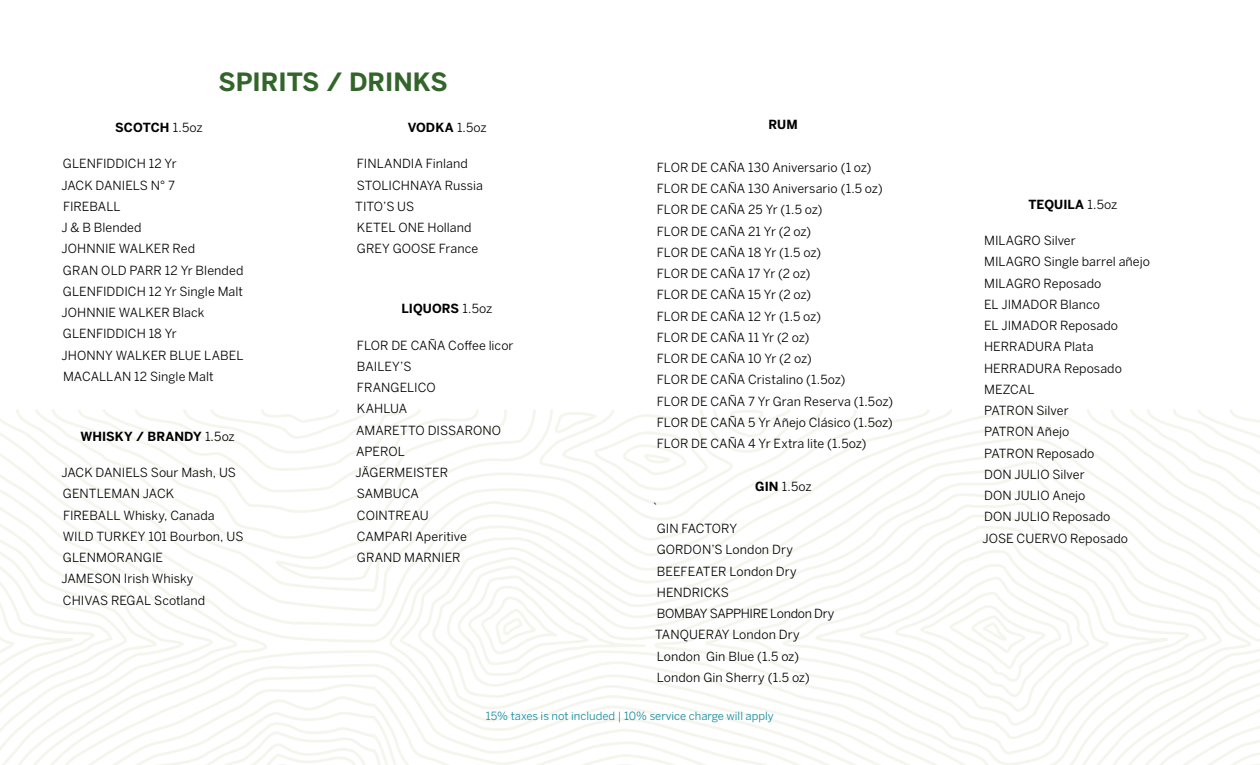
<style>
.page{position:relative;width:1260px;height:765px;background:#fff}
.page>*{position:absolute;margin:0;border:0;box-sizing:border-box;transform-origin:0 0}
.t1{font:700 25px "Benton Sans";color:#33652b}
.t2{font:12.5px/21.2px "Benton Sans";letter-spacing:.005em;color:#000}
.t3{font:700 12.5px "Benton Sans";color:#000}
.t4{font:11.25px "Benton Sans";color:#128b9e}
.s1{font-weight:400}
.s2{font-weight:700}
</style>
<div class="page">
<svg style="left:0;top:410px;width:1260px;height:355px"></svg>
<h1 class="t1" style="left:218px;top:67px;width:231px">SPIRITS / DRINKS</h1>
<p class="t3" style="left:115px;top:120px;width:89px">SCOTCH <span class="s1">1.5oz</span></p>
<p class="t2" style="left:61px;top:153px;width:183px">GLENFIDDICH 12 Yr<br>JACK DANIELS N° 7<br>FIREBALL<br>J &amp; B Blended<br>JOHNNIE WALKER Red<br>GRAN OLD PARR 12 Yr Blended<br>GLENFIDDICH 12 Yr Single Malt<br>JOHNNIE WALKER Black<br>GLENFIDDICH 18 Yr<br>JHONNY WALKER BLUE LABEL<br>MACALLAN 12 Single Malt</p>
<p class="t3" style="left:81px;top:429px;width:156px">WHISKY / BRANDY <span class="s1">1.5oz</span></p>
<p class="t2" style="left:61px;top:462px;width:184px">JACK DANIELS Sour Mash, US<br>GENTLEMAN JACK<br>FIREBALL Whisky, Canada<br>WILD TURKEY 101 Bourbon, US<br>GLENMORANGIE<br>JAMESON Irish Whisky<br>CHIVAS REGAL Scotland</p>
<p class="t3" style="left:408px;top:120px;width:81px">VODKA <span class="s1">1.5oz</span></p>
<p class="t2" style="left:355px;top:153px;width:129px">FINLANDIA Finland<br>STOLICHNAYA Russia<br>TITO’S US<br>KETEL ONE Holland<br>GREY GOOSE France</p>
<p class="t3" style="left:402px;top:301px;width:92px">LIQUORS <span class="s1">1.5oz</span></p>
<p class="t2" style="left:355px;top:334px;width:160px">FLOR DE CAÑA Coffee licor<br>BAILEY’S<br>FRANGELICO<br>KAHLUA<br>AMARETTO DISSARONO<br>APEROL<br>JÄGERMEISTER<br>SAMBUCA<br>COINTREAU<br>CAMPARI Aperitive<br>GRAND MARNIER</p>
<p class="t3" style="left:768px;top:117px;width:31px">RUM</p>
<p class="t2" style="left:657px;top:156px;width:238px">FLOR DE CAÑA 130 Aniversario (1 oz)<br>FLOR DE CAÑA 130 Aniversario (1.5 oz)<br>FLOR DE CAÑA 25 Yr (1.5 oz)<br>FLOR DE CAÑA 21 Yr (2 oz)<br>FLOR DE CAÑA 18 Yr (1.5 oz)<br>FLOR DE CAÑA 17 Yr (2 oz)<br>FLOR DE CAÑA 15 Yr (2 oz)<br>FLOR DE CAÑA 12 Yr (1.5 oz)<br>FLOR DE CAÑA 11 Yr (2 oz)<br>FLOR DE CAÑA 10 Yr (2 oz)<br>FLOR DE CAÑA Cristalino (1.5oz)<br>FLOR DE CAÑA 7 Yr Gran Reserva (1.5oz)<br>FLOR DE CAÑA 5 Yr Añejo Clásico (1.5oz)<br>FLOR DE CAÑA 4 Yr Extra lite (1.5oz)</p>
<p class="t2" style="left:755px;top:475px;width:58px"><span class="s2">GIN</span> 1.5oz</p>
<p class="t2" style="left:652px;top:496px;width:184px">`<br>GIN FACTORY<br>GORDON’S London Dry<br>BEEFEATER London Dry<br>HENDRICKS<br>BOMBAY SAPPHIRE London Dry<br>TANQUERAY London Dry<br>London Gin Blue (1.5 oz)<br>London Gin Sherry (1.5 oz)</p>
<p class="t4" style="left:486px;top:709px;width:289px">15% taxes is not included | 10% service charge will apply</p>
<p class="t3" style="left:1028px;top:197px;width:90px">TEQUILA <span class="s1">1.5oz</span></p>
<p class="t2" style="left:983px;top:230px;width:169px">MILAGRO Silver<br>MILAGRO Single barrel añejo<br>MILAGRO Reposado<br>EL JIMADOR Blanco<br>EL JIMADOR Reposado<br>HERRADURA Plata<br>HERRADURA Reposado<br>MEZCAL<br>PATRON Silver<br>PATRON Añejo<br>PATRON Reposado<br>DON JULIO Silver<br>DON JULIO Anejo<br>DON JULIO Reposado<br>JOSE CUERVO Reposado</p>
</div>
